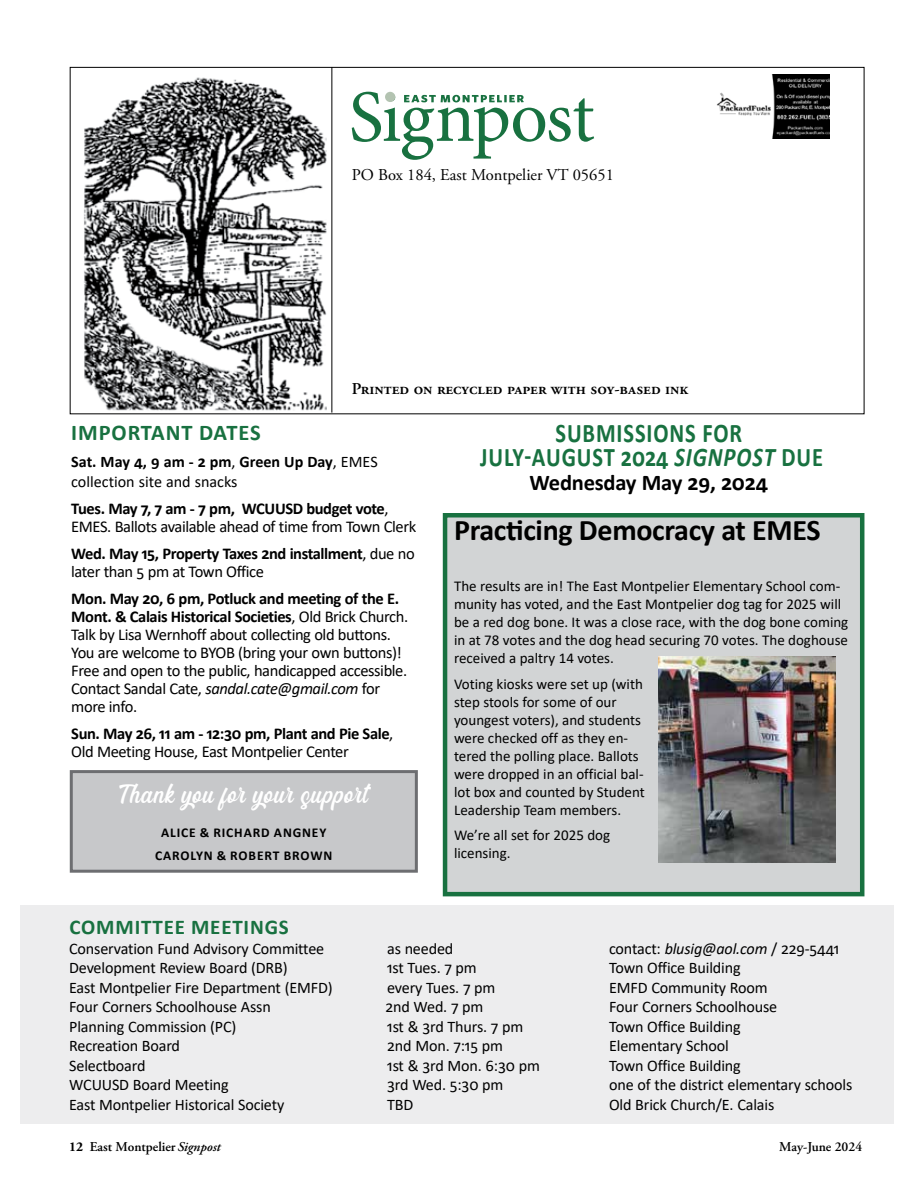
<style>
.page{position:relative;width:918px;height:1188px;background:#fff}
.page>*{position:absolute;margin:0;border:0;box-sizing:border-box;transform-origin:0 0}
.t1{font:700 30px "Calibri";letter-spacing:-.01em;color:#000}
.t2{font:700 27px/24px "Calibri";letter-spacing:.04em;color:#187140;text-align:center;scale:.83 1}
.t3{font:24px "Blackbird";letter-spacing:.025em;color:#fff}
.t4{font:700 22.5px "Calibri";letter-spacing:-.01em;color:#000}
.t5{font:700 22.5px "Calibri";letter-spacing:.04em;color:#187140}
.t6{font:700 21px "Calibri";letter-spacing:.04em;color:#187140}
.t7{font:16.5px/18px "Calibri";letter-spacing:-.025em;color:#000}
.t8{font:700 16.5px/18px "Calibri";letter-spacing:-.025em;color:#000}
.t9{font:600 16.5px "Adobe Garamond Pro";color:#000}
.t10{font:16.5px "Adobe Garamond Pro";color:#000}
.t11{font:16.2px/19.5px "Calibri";letter-spacing:-.01em;color:#000}
.t12{font:15px/18px "Calibri";color:#000}
.t13{font:700 13.5px/22.5px "Calibri";letter-spacing:.065em;color:#000;text-align:center}
.t14{font:600 13.5px "Adobe Garamond Pro";color:#000}
.s1{font-weight:700}
.s2{font-weight:400}
.s3{font-style:italic}
</style>
<div class="page">
<img style="left:84px;top:77px;width:243px;height:334px">
<svg style="left:352px;top:92px;width:242px;height:68px"></svg>
<div style="left:385px;top:92px;width:10px;height:10px;background:#b3c3b1;border-radius:50%"></div>
<hr style="left:331px;top:67px;width:1px;height:346px;background:#000">
<img style="left:717px;top:75px;width:112px;height:64px">
<div style="left:20px;top:905px;width:874px;height:218px;background:#ededee"></div>
<div style="left:71px;top:772px;width:345px;height:99px;background:#c7c8ca"></div>
<div style="left:70px;top:770px;width:348px;height:103px;border:3px solid #6d6e71"></div>
<div style="left:445px;top:515px;width:417px;height:379px;background:#d2d4d5"></div>
<div style="left:443px;top:513px;width:421px;height:383px;border:4px solid #187140"></div>
<img style="left:658px;top:656px;width:177px;height:207px">
<p class="t10" style="left:352px;top:165px;width:264px">PO Box 184, East Montpelier VT 05651</p>
<p class="t9" style="left:352px;top:379px;width:338px">Printed on recycled paper with soy-based ink</p>
<h3 class="t5" style="left:71px;top:417px;width:191px">IMPORTANT DATES</h3>
<p class="t11" style="left:71px;top:452px;width:308px"><span class="s1">Sat. May 4, 9 am - 2 pm</span>, <span class="s1">Green Up Day</span>, EMES collection site and snacks</p>
<p class="t7" style="left:71px;top:499px;width:346px"><span class="s1">Tues. May 7, 7 am - 7 pm, WCUUSD budget vote</span>,<br>EMES. Ballots available ahead of time from Town Clerk</p>
<p class="t8" style="left:71px;top:544px;width:345px">Wed. May 15, Property Taxes 2nd installment<span class="s2">, due no later than 5 pm at Town Office</span></p>
<p class="t7" style="left:71px;top:589px;width:338px"><span class="s1">Mon. May 20, 6 pm, Potluck and meeting of the E.<br>Mont. &amp; Calais Historical Societies</span>, Old Brick Church.<br>Talk by Lisa Wernhoff about collecting old buttons.<br>You are welcome to BYOB (bring your own buttons)!<br>Free and open to the public, handicapped accessible.<br>Contact Sandal Cate, <span class="s3">sandal.cate@gmail.com</span> for more info.</p>
<p class="t8" style="left:71px;top:724px;width:324px">Sun. May 26, 11 am - 12:30 pm, Plant and Pie Sale<span class="s2">,<br>Old Meeting House, East Montpelier Center</span></p>
<h3 class="t3" style="left:120px;top:779px;width:250px">Thank you for your support</h3>
<p class="t13" style="left:155px;top:821px;width:179px">ALICE &amp; RICHARD ANGNEY<br>CAROLYN &amp; ROBERT BROWN</p>
<h2 class="t2" style="left:480px;top:420px;width:414px">SUBMISSIONS FOR<br>JULY-AUGUST 2024 <span class="s3">SIGNPOST</span> DUE</h2>
<h3 class="t4" style="left:530px;top:466px;width:240px">Wednesday May 29, 2024</h3>
<h1 class="t1" style="left:454px;top:509px;width:368px">Practicing Democracy at EMES</h1>
<p class="t12" style="left:454px;top:577px;width:396px">The results are in! The East Montpelier Elementary School com&shy;munity has voted, and the East Montpelier dog tag for 2025 will be a red dog bone. It was a close race, with the dog bone coming in at 78 votes and the dog head securing 70 votes. The doghouse received a paltry 14 votes.</p>
<p class="t12" style="left:454px;top:674px;width:192px">Voting kiosks were set up (with step stools for some of our youngest voters), and students were checked off as they en&shy;tered the polling place. Ballots were dropped in an official bal&shy;lot box and counted by Student<br>Leadership Team members.</p>
<p class="t12" style="left:454px;top:826px;width:158px">We’re all set for 2025 dog licensing.</p>
<p class="t6" style="left:70px;top:912px;width:221px">COMMITTEE MEETINGS</p>
<p class="t11" style="left:69px;top:938px;width:257px">Conservation Fund Advisory Committee</p>
<p class="t11" style="left:387px;top:938px;width:68px">as needed</p>
<p class="t11" style="left:609px;top:938px;width:232px">contact: <span class="s3">blusig@aol.com</span> / 229-5441</p>
<p class="t11" style="left:69px;top:958px;width:220px">Development Review Board (DRB)</p>
<p class="t11" style="left:387px;top:958px;width:91px">1st Tues. 7 pm</p>
<p class="t11" style="left:609px;top:958px;width:133px">Town Office Building</p>
<p class="t11" style="left:69px;top:977px;width:265px">East Montpelier Fire Department (EMFD)</p>
<p class="t11" style="left:387px;top:977px;width:110px">every Tues. 7 pm</p>
<p class="t11" style="left:609px;top:977px;width:160px">EMFD Community Room</p>
<p class="t11" style="left:69px;top:997px;width:203px">Four Corners Schoolhouse Assn</p>
<p class="t11" style="left:385px;top:997px;width:100px">2nd Wed. 7 pm</p>
<p class="t11" style="left:609px;top:997px;width:170px">Four Corners Schoolhouse</p>
<p class="t11" style="left:69px;top:1016px;width:169px">Planning Commission (PC)</p>
<p class="t11" style="left:387px;top:1016px;width:138px">1st &amp; 3rd Thurs. 7 pm</p>
<p class="t11" style="left:609px;top:1016px;width:133px">Town Office Building</p>
<p class="t11" style="left:69px;top:1036px;width:112px">Recreation Board</p>
<p class="t11" style="left:387px;top:1036px;width:117px">2nd Mon. 7:15 pm</p>
<p class="t11" style="left:609px;top:1036px;width:121px">Elementary School</p>
<p class="t11" style="left:69px;top:1055px;width:78px">Selectboard</p>
<p class="t11" style="left:387px;top:1055px;width:154px">1st &amp; 3rd Mon. 6:30 pm</p>
<p class="t11" style="left:609px;top:1055px;width:133px">Town Office Building</p>
<p class="t11" style="left:69px;top:1075px;width:161px">WCUUSD Board Meeting</p>
<p class="t11" style="left:387px;top:1075px;width:118px">3rd Wed. 5:30 pm</p>
<p class="t11" style="left:609px;top:1075px;width:245px">one of the district elementary schools</p>
<p class="t11" style="left:69px;top:1094px;width:217px">East Montpelier Historical Society</p>
<p class="t11" style="left:387px;top:1094px;width:28px">TBD</p>
<p class="t11" style="left:609px;top:1094px;width:167px">Old Brick Church/E. Calais</p>
<p class="t14" style="left:69px;top:1139px;width:153px"><span class="s1">12</span> East Montpelier <span class="s3">Signpost</span></p>
<p class="t14" style="left:779px;top:1139px;width:85px">May-June 2024</p>
</div>
